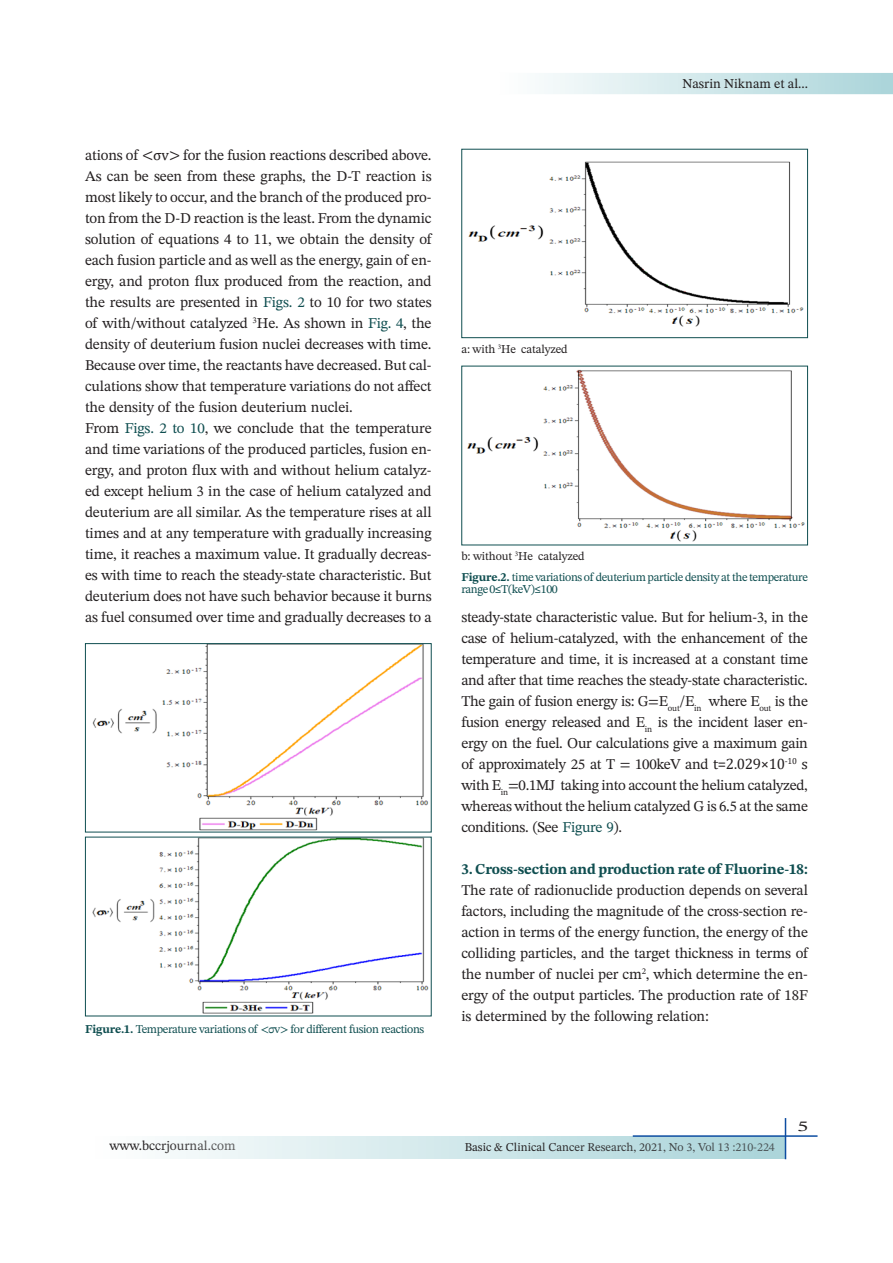
<style>
.page{position:relative;width:893px;height:1263px;background:#fff}
.page>*{position:absolute;margin:0;border:0;box-sizing:border-box;transform-origin:0 0}
.t1{font:15px/21px "STIX Two Text";letter-spacing:-.01em;color:#231f20;text-align:justify}
.t2{font:700 15px "STIX Two Text";letter-spacing:-.01em;color:#0f4e50}
.t3{font:15px "STIX Two Text";letter-spacing:-.01em;color:#231f20;scale:1.5 1}
.t4{font:13.5px "STIX Two Text";color:#231f20}
.t5{font:12px/12px "STIX Two Text";letter-spacing:-.03em;color:#0f4e50}
.t6{font:12px "STIX Two Text";letter-spacing:-.01em;color:#231f20}
.s1{font-family:"Cambria Math"}
.s2{color:#0f4e50}
.s3{font-weight:700}
.s4{font-family:"Cambria"}
</style>
<div class="page">
<div style="left:90px;top:1136px;width:695px;height:22px;background:linear-gradient(to right,#fffffe,#a9d4d9)"></div>
<hr style="left:633px;top:1135px;width:184px;height:2px;background:#0d4da1">
<hr style="left:785px;top:1118px;width:1px;height:41px;background:#0d4da1">
<svg style="left:544px;top:73px;width:349px;height:22px;background:#d1e7ea"></svg>
<img style="left:92px;top:839px;width:337px;height:175px">
<img style="left:92px;top:645px;width:337px;height:185px">
<div style="left:85px;top:643px;width:347px;height:189px;border:1px solid #0f4e50"></div>
<img style="left:467px;top:369px;width:338px;height:173px">
<img style="left:468px;top:161px;width:336px;height:166px">
<div style="left:461px;top:149px;width:347px;height:189px;border:1px solid #0f4e50"></div>
<p class="t1" style="left:85px;top:145px;width:348px">ations of <span class="s1">&lt;σv&gt;</span> for the fusion reactions described above.<br>As can be seen from these graphs, the D-T reaction is most likely to occur, and the branch of the produced pro&shy;ton from the D-D reaction is the least. From the dynamic solution of equations 4 to 11, we obtain the density of each fusion particle and as well as the energy, gain of en&shy;ergy, and proton flux produced from the reaction, and the results are presented in <span class="s2">Figs. 2</span> to 10 for two states of with/without catalyzed <sup>3</sup>He. As shown in <span class="s2">Fig. 4</span>, the density of deuterium fusion nuclei decreases with time.<br>Because over time, the reactants have decreased. But cal&shy;culations show that temperature variations do not affect the density of the fusion deuterium nuclei.</p>
<p class="t1" style="left:85px;top:418px;width:348px">From <span class="s2">Figs. 2 to 10</span>, we conclude that the temperature and time variations of the produced particles, fusion en&shy;ergy, and proton flux with and without helium catalyz&shy;ed except helium 3 in the case of helium catalyzed and deuterium are all similar. As the temperature rises at all times and at any temperature with gradually increasing time, it reaches a maximum value. It gradually decreas&shy;es with time to reach the steady-state characteristic. But deuterium does not have such behavior because it burns as fuel consumed over time and gradually decreases to a</p>
<p class="t5" style="left:85px;top:1023px;width:341px"><span class="s3">Figure.1.</span> Temperature variations of &lt;σv&gt; for different fusion reactions</p>
<p class="t4" style="left:682px;top:74px;width:127px">Nasrin Niknam et al...</p>
<p class="t6" style="left:461px;top:340px;width:108px">a: with <sup>3</sup>He catalyzed</p>
<p class="t6" style="left:461px;top:547px;width:125px">b: without <sup>3</sup>He catalyzed</p>
<p class="t5" style="left:461px;top:571px;width:348px"><span class="s3">Figure.2.</span> time variations of deuterium particle density at the temperature range 0<span class="s4">≤</span>T(keV)<span class="s4">≤</span>100</p>
<p class="t1" style="left:461px;top:607px;width:348px">steady-state characteristic value. But for helium-3, in the case of helium-catalyzed, with the enhancement of the temperature and time, it is increased at a constant time and after that time reaches the steady-state characteristic.<br>The gain of fusion energy is: G=E<sub>out</sub>/E<sub>in</sub> where E<sub>out</sub> is the fusion energy released and E<sub>in</sub> is the incident laser en&shy;ergy on the fuel. Our calculations give a maximum gain of approximately 25 at T = 100keV and <span class="s4">t=2.029×10</span><sup>-10</sup> <span class="s4">s </span>with E<sub>in</sub>=0.1MJ taking into account the helium catalyzed, whereas without the helium catalyzed G is 6.5 at the same conditions. (See <span class="s2">Figure 9</span>).</p>
<p class="t2" style="left:461px;top:858px;width:348px">3. Cross-section and production rate of Fluorine-18:</p>
<p class="t1" style="left:461px;top:880px;width:348px">The rate of radionuclide production depends on several factors, including the magnitude of the cross-section re&shy;action in terms of the energy function, the energy of the colliding particles, and the target thickness in terms of the number of nuclei per cm<sup>2</sup>, which determine the en&shy;ergy of the output particles. The production rate of 18F is determined by the following relation:</p>
<p class="t4" style="left:109px;top:1136px;width:128px">www.bccrjournal.com</p>
<p class="t6" style="left:465px;top:1139px;width:312px">Basic &amp; Clinical Cancer Research, 2021, No 3, Vol 13 :210-224</p>
<p class="t3" style="left:797px;top:1115px;width:9px">5</p>
</div>
